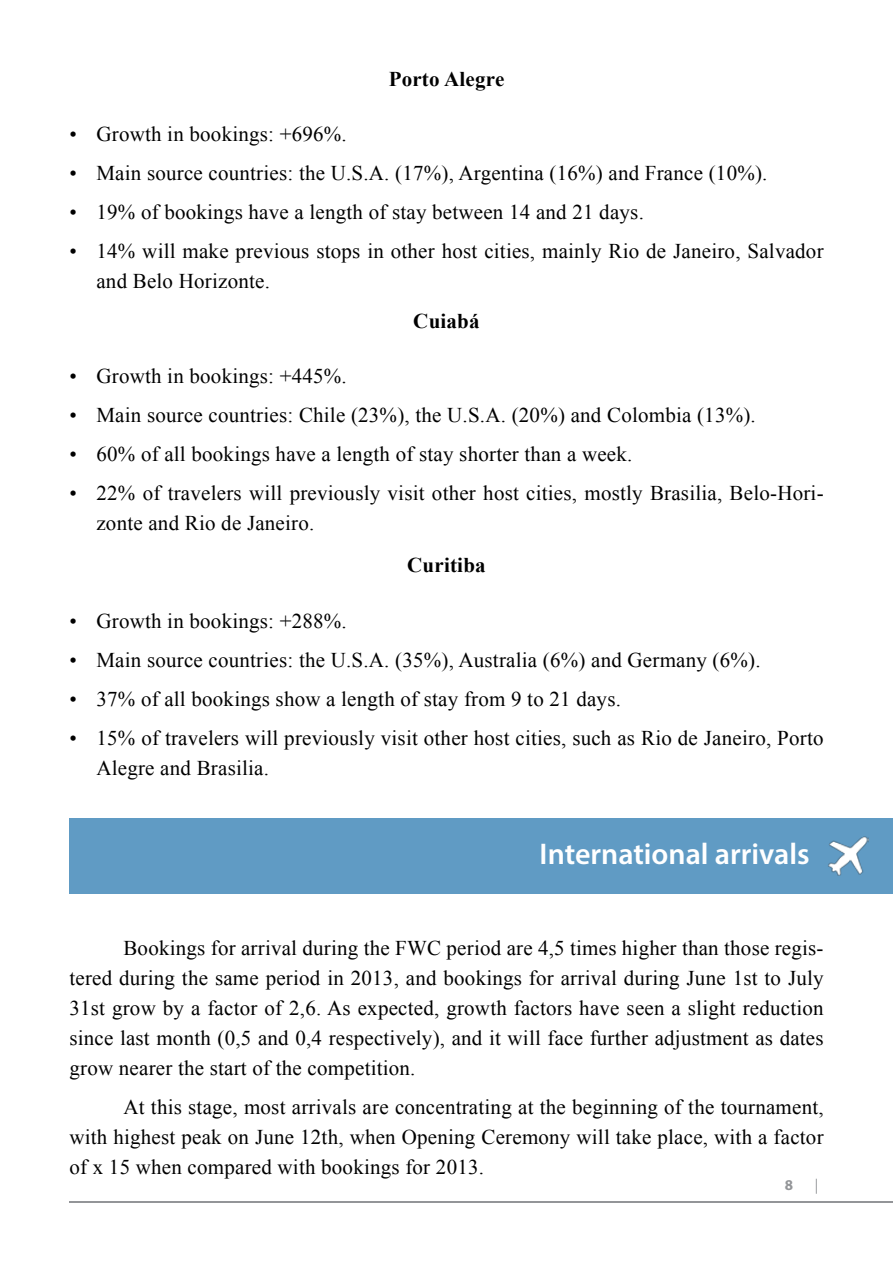
<style>
.page{position:relative;width:893px;height:1263px;background:#fff}
.page>*{position:absolute;margin:0;border:0;box-sizing:border-box;transform-origin:0 0}
.t1{font:600 30px "Myriad Pro";color:#fff}
.t2{font:21px/30px "Times New Roman";letter-spacing:.01em;color:#000}
.t3{font:700 21px "Times New Roman";letter-spacing:.01em;color:#000}
.t4{font:700 15px "Myriad Pro";color:#939598}
.t5{font:15px "Myriad Pro";color:#939598}
</style>
<div class="page">
<hr style="left:69px;top:1201px;width:824px;height:2px;background:#939598">
<div style="left:69px;top:818px;width:824px;height:76px;background:#609bc4"></div>
<img style="left:828px;top:837px;width:40px;height:38px">
<p class="t3" style="left:389px;top:64px;width:117px">Porto Alegre</p>
<p class="t2" style="left:69px;top:119px;width:279px">• Growth in bookings: +696%.</p>
<p class="t2" style="left:69px;top:158px;width:700px">• Main source countries: the U.S.A. (17%), Argentina (16%) and France (10%).</p>
<p class="t2" style="left:69px;top:197px;width:576px">• 19% of bookings have a length of stay between 14 and 21 days.</p>
<p class="t2" style="left:96px;top:236px;width:729px;text-indent:-27px">• 14% will make previous stops in other host cities, mainly Rio de Janeiro, Salvador and Belo Horizonte.</p>
<p class="t3" style="left:413px;top:305px;width:68px">Cuiabá</p>
<p class="t2" style="left:69px;top:360px;width:279px">• Growth in bookings: +445%.</p>
<p class="t2" style="left:69px;top:399px;width:688px">• Main source countries: Chile (23%), the U.S.A. (20%) and Colombia (13%).</p>
<p class="t2" style="left:69px;top:438px;width:564px">• 60% of all bookings have a length of stay shorter than a week.</p>
<p class="t2" style="left:96px;top:477px;width:729px;text-indent:-27px">• 22% of travelers will previously visit other host cities, mostly Brasilia, Belo-Hori&shy;zonte and Rio de Janeiro.</p>
<p class="t3" style="left:407px;top:550px;width:80px">Curitiba</p>
<p class="t2" style="left:69px;top:605px;width:279px">• Growth in bookings: +288%.</p>
<p class="t2" style="left:69px;top:644px;width:693px">• Main source countries: the U.S.A. (35%), Australia (6%) and Germany (6%).</p>
<p class="t2" style="left:69px;top:683px;width:553px">• 37% of all bookings show a length of stay from 9 to 21 days.</p>
<p class="t2" style="left:96px;top:722px;width:729px;text-indent:-27px">• 15% of travelers will previously visit other host cities, such as Rio de Janeiro, Porto<br>Alegre and Brasilia.</p>
<h1 class="t1" style="left:540px;top:835px;width:272px">International arrivals</h1>
<p class="t2" style="left:69px;top:932px;width:756px;text-align:justify;text-indent:54px">Bookings for arrival during the FWC period are 4,5 times higher than those regis&shy;tered during the same period in 2013, and bookings for arrival during June 1st to July 31st grow by a factor of 2,6. As expected, growth factors have seen a slight reduction since last month (0,5 and 0,4 respectively), and it will face further adjustment as dates grow nearer the start of the competition.</p>
<p class="t2" style="left:69px;top:1091px;width:756px;text-align:justify;text-indent:54px">At this stage, most arrivals are concentrating at the beginning of the tournament, with highest peak on June 12th, when Opening Ceremony will take place, with a factor of x 15 when compared with bookings for 2013.</p>
<p class="t4" style="left:785px;top:1175px;width:10px">8</p>
<p class="t5" style="left:815px;top:1176px;width:5px">|</p>
</div>
